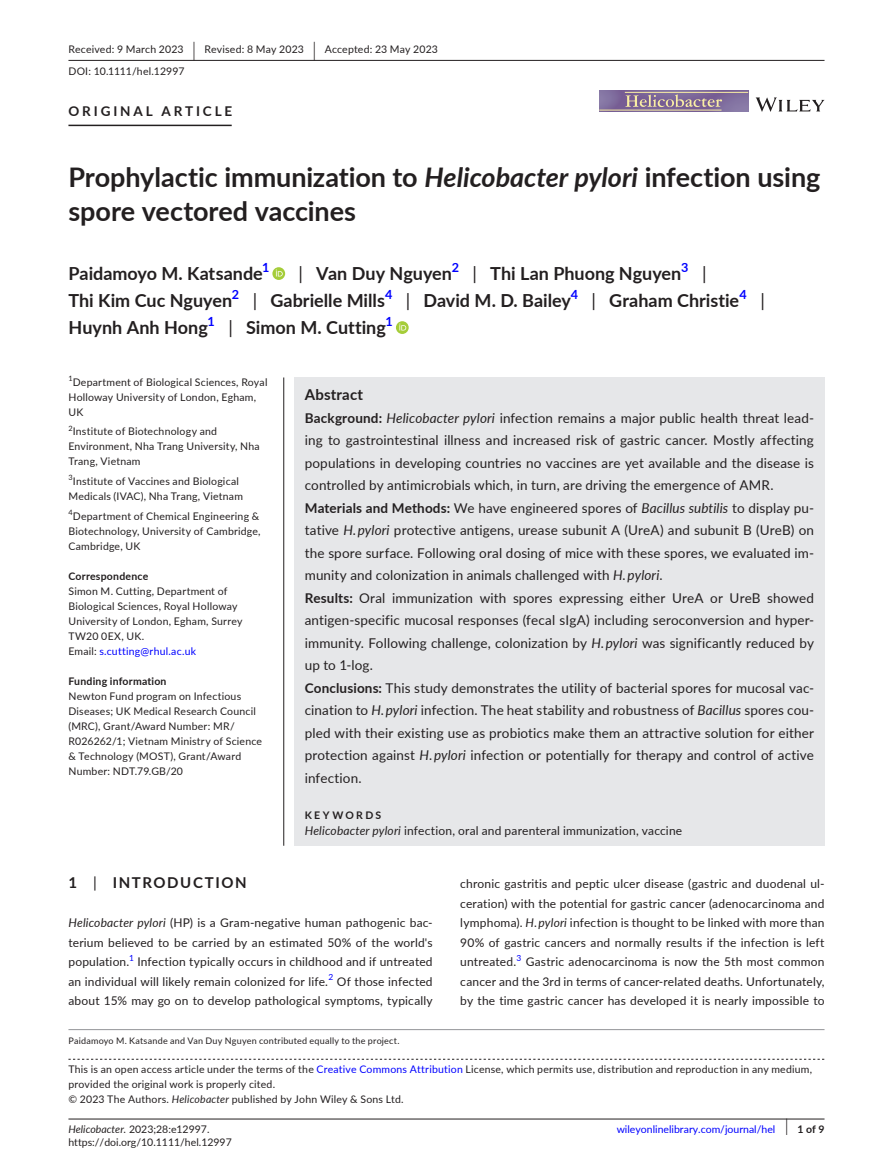
<style>
.page{position:relative;width:893px;height:1174px;background:#fff}
.page>*{position:absolute;margin:0;border:0;box-sizing:border-box;transform-origin:0 0}
.t1{font:700 27px/34.5px "Lato";letter-spacing:-.005em;color:#231f20}
.t2{font:700 18px "Lato";color:#231f20}
.t3{font:18px "Lato";color:#231f20}
.t4{font:700 15px "Lato";letter-spacing:.1em;color:#231f20}
.t5{font:700 15px "Lato";letter-spacing:.015em;color:#231f20}
.t6{font:13.5px/22.5px "Lato";letter-spacing:.01em;color:#231f20}
.t7{font:700 13.5px "Lato";letter-spacing:.215em;color:#231f20}
.t8{font:700 12.6px "Lato";color:#00f}
.t9{font:12px/19.5px "Lato";letter-spacing:.015em;color:#231f20;text-align:justify}
.t10{font:10.5px/15px "Lato";letter-spacing:.02em;color:#231f20}
.t11{font:10.5px "Lato";color:#231f20}
.t12{font:700 10.5px "Lato";letter-spacing:.02em;color:#231f20}
.t13{font:10.5px "Lato";color:#00f}
.t14{font:700 10.5px "Lato";letter-spacing:.22em;color:#231f20}
.t15{font:9px "Lato";letter-spacing:.025em;color:#231f20}
.t16{font:8.4px "Lato";color:#00f}
.t17{font:7.35px "Lato";color:#231f20}
.s1{font-size:19.65px}
.s2{font-style:italic}
.s3{font-weight:400}
.s4{color:#00f}
.s5{font-weight:700}
.s6{font-weight:400;font-size:17.4px}
</style>
<div class="page">
<hr style="left:68px;top:1118px;width:756px;height:1px;background:#231f20">
<svg style="left:756px;top:97px;width:68px;height:15px"></svg>
<img style="left:599px;top:91px;width:149px;height:21px">
<svg style="left:625px;top:94px;width:97px;height:13px"></svg>
<hr style="left:625px;top:92px;width:123px;height:1px;background:#f9eea4">
<hr style="left:599px;top:110px;width:122px;height:1px;background:#f9eea4">
<hr style="left:68px;top:60px;width:756px;height:1px;background:#231f20">
<hr style="left:68px;top:125px;width:164px;height:1px;background:#231f20">
<svg style="left:272px;top:267px;width:13px;height:13px"></svg>
<svg style="left:276px;top:269px;width:7px;height:7px"></svg>
<svg style="left:396px;top:321px;width:13px;height:13px"></svg>
<svg style="left:399px;top:323px;width:7px;height:7px"></svg>
<svg style="left:68px;top:1058px;width:756px;height:1px"></svg>
<hr style="left:68px;top:1029px;width:756px;height:1px;background:#939598">
<div style="left:294px;top:377px;width:530px;height:468px;background:#e6e7e9"></div>
<hr style="left:283px;top:377px;width:1px;height:468px;background:#231f20">
<p class="t10" style="left:68px;top:38px;width:371px;line-height:21.8px">Received: 9 March 2023 <span class="s1">|</span> Revised: 8 May 2023 <span class="s1">|</span> Accepted: 23 May 2023<br>DOI: 10.1111/hel.12997</p>
<p class="t7" style="left:68px;top:101px;width:165px">ORIGINAL ARTICLE</p>
<h1 class="t1" style="left:68px;top:159px;width:753px">Prophylactic immunization to <span class="s2">Helicobacter pylori</span> infection using spore vectored vaccines</h1>
<h2 class="t2" style="left:68px;top:260px;width:196px">Paidamoyo M. Katsande</h2>
<p class="t8" style="left:262px;top:258px;width:9px">1</p>
<h2 class="t2" style="left:299px;top:260px;width:155px"><span class="s3">|</span> Van Duy Nguyen</h2>
<p class="t8" style="left:452px;top:258px;width:9px">2</p>
<h2 class="t2" style="left:473px;top:260px;width:210px"><span class="s3">|</span> Thi Lan Phuong Nguyen</h2>
<p class="t8" style="left:681px;top:258px;width:9px">3</p>
<h2 class="t3" style="left:702px;top:260px;width:6px">|</h2>
<h2 class="t2" style="left:68px;top:287px;width:165px">Thi Kim Cuc Nguyen</h2>
<p class="t8" style="left:232px;top:285px;width:9px">2</p>
<h2 class="t2" style="left:253px;top:287px;width:134px"><span class="s3">|</span> Gabrielle Mills</h2>
<p class="t8" style="left:385px;top:285px;width:9px">4</p>
<h2 class="t2" style="left:406px;top:287px;width:167px"><span class="s3">|</span> David M. D. Bailey</h2>
<p class="t8" style="left:571px;top:285px;width:9px">4</p>
<h2 class="t2" style="left:592px;top:287px;width:149px"><span class="s3">|</span> Graham Christie</h2>
<p class="t8" style="left:740px;top:285px;width:9px">4</p>
<h2 class="t3" style="left:760px;top:287px;width:6px">|</h2>
<h2 class="t2" style="left:68px;top:314px;width:141px">Huynh Anh Hong</h2>
<p class="t8" style="left:208px;top:312px;width:9px">1</p>
<h2 class="t2" style="left:228px;top:314px;width:159px"><span class="s3">|</span> Simon M. Cutting</h2>
<p class="t8" style="left:386px;top:312px;width:9px">1</p>
<p class="t17" style="left:68px;top:373px;width:6px">1</p>
<p class="t10" style="left:68px;top:374px;width:201px;text-indent:4px">Department of Biological Sciences, Royal<br>Holloway University of London, Egham,<br>UK</p>
<p class="t10" style="left:68px;top:424px;width:193px"><sup>2</sup>Institute of Biotechnology and<br>Environment, Nha Trang University, Nha<br>Trang, Vietnam</p>
<p class="t10" style="left:68px;top:473px;width:176px"><sup>3</sup>Institute of Vaccines and Biological<br>Medicals (IVAC), Nha Trang, Vietnam</p>
<p class="t10" style="left:68px;top:508px;width:194px"><sup>4</sup>Department of Chemical Engineering &amp;<br>Biotechnology, University of Cambridge,<br>Cambridge, UK</p>
<p class="t12" style="left:68px;top:568px;width:81px">Correspondence</p>
<p class="t10" style="left:68px;top:583px;width:175px">Simon M. Cutting, Department of<br>Biological Sciences, Royal Holloway<br>University of London, Egham, Surrey<br>TW20 0EX, UK.<br>Email: <span class="s4">s.cutting@rhul.ac.uk</span></p>
<p class="t12" style="left:68px;top:673px;width:100px">Funding information</p>
<p class="t10" style="left:68px;top:688px;width:195px">Newton Fund program on Infectious Diseases; UK Medical Research Council (MRC), Grant/Award Number: MR/ R026262/1; Vietnam Ministry of Science &amp; Technology (MOST), Grant/Award Number: NDT.79.GB/20</p>
<p class="t5" style="left:305px;top:383px;width:60px">Abstract</p>
<p class="t6" style="left:305px;top:406px;width:511px"><span class="s5">Background:</span> <span class="s2">Helicobacter pylori</span> infection remains a major public health threat lead&shy;ing to gastrointestinal illness and increased risk of gastric cancer. Mostly affecting populations in developing countries no vaccines are yet available and the disease is controlled by antimicrobials which, in turn, are driving the emergence of AMR.<br><span class="s5">Materials and Methods:</span> We have engineered spores of <span class="s2">Bacillus subtilis</span> to display pu&shy;tative <span class="s2">H. pylori</span> protective antigens, urease subunit A (UreA) and subunit B (UreB) on the spore surface. Following oral dosing of mice with these spores, we evaluated im&shy;munity and colonization in animals challenged with <span class="s2">H. pylori</span>.<br><span class="s5">Results:</span> Oral immunization with spores expressing either UreA or UreB showed antigen-specific mucosal responses (fecal sIgA) including seroconversion and hyper&shy;immunity. Following challenge, colonization by <span class="s2">H. pylori</span> was significantly reduced by up to 1-log.<br><span class="s5">Conclusions:</span> This study demonstrates the utility of bacterial spores for mucosal vac&shy;cination to <span class="s2">H. pylori</span> infection. The heat stability and robustness of <span class="s2">Bacillus</span> spores cou&shy;pled with their existing use as probiotics make them an attractive solution for either protection against <span class="s2">H. pylori</span> infection or potentially for therapy and control of active infection.</p>
<p class="t14" style="left:305px;top:807px;width:78px">KEYWORDS</p>
<p class="t9" style="left:305px;top:820px;width:379px"><span class="s2">Helicobacter pylori</span> infection, oral and parenteral immunization, vaccine</p>
<p class="t4" style="left:68px;top:872px;width:180px">1 <span class="s3">|</span> INTRODUCTION</p>
<p class="t9" style="left:68px;top:912px;width:366px"><span class="s2">Helicobacter pylori</span> (HP) is a Gram-negative human pathogenic bac&shy;terium believed to be carried by an estimated 50% of the world's population.</p>
<p class="t16" style="left:129px;top:952px;width:6px">1</p>
<p class="t9" style="left:68px;top:951px;width:366px;text-indent:69px">Infection typically occurs in childhood and if untreated an individual will likely remain colonized for life.<sup>2</sup> Of those infected about 15% may go on to develop pathological symptoms, typically</p>
<p class="t15" style="left:68px;top:1033px;width:333px">Paidamoyo M. Katsande and Van Duy Nguyen contributed equally to the project.</p>
<p class="t9" style="left:460px;top:873px;width:366px">chronic gastritis and peptic ulcer disease (gastric and duodenal ul&shy;ceration) with the potential for gastric cancer (adenocarcinoma and lymphoma). <span class="s2">H. pylori</span> infection is thought to be linked with more than 90% of gastric cancers and normally results if the infection is left untreated.<sup>3</sup> Gastric adenocarcinoma is now the 5th most common cancer and the 3rd in terms of cancer-related deaths. Unfortunately, by the time gastric cancer has developed it is nearly impossible to</p>
<p class="t10" style="left:68px;top:1061px;width:745px">This is an open access article under the terms of the <span class="s4">Creative Commons Attribution</span> License, which permits use, distribution and reproduction in any medium, provided the original work is properly cited.<br>© 2023 The Authors. <span class="s2">Helicobacter</span> published by John Wiley &amp; Sons Ltd.</p>
<p class="t11" style="left:68px;top:1121px;width:143px"><span class="s2">Helicobacter.</span> 2023;28:e12997.</p>
<p class="t12" style="left:786px;top:1121px;width:40px"><span class="s6">|</span> 1 of 9</p>
<p class="t11" style="left:68px;top:1135px;width:165px">https://doi.org/10.1111/hel.12997</p>
<p class="t13" style="left:617px;top:1121px;width:160px">wileyonlinelibrary.com/journal/hel</p>
</div>
